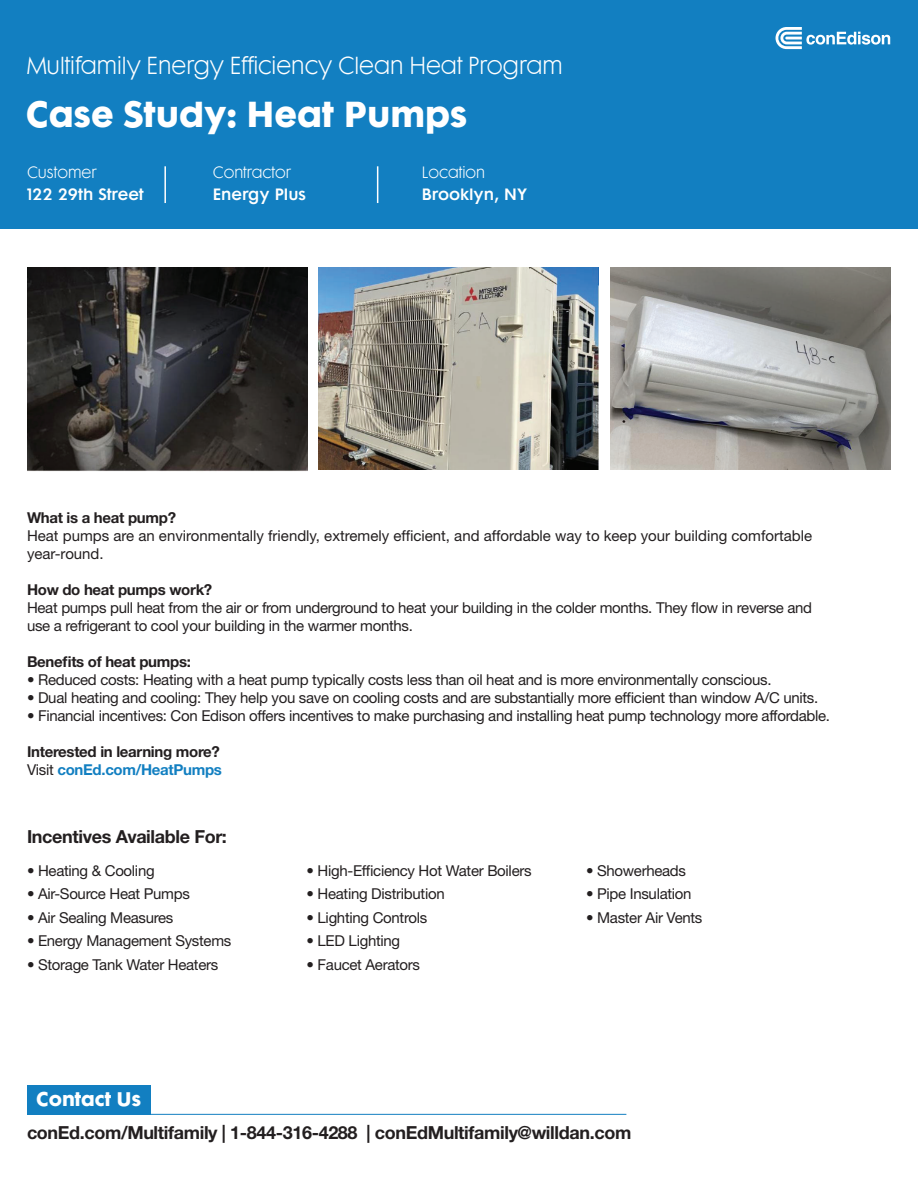
<style>
.page{position:relative;width:918px;height:1188px;background:#fff}
.page>*{position:absolute;margin:0;border:0;box-sizing:border-box;transform-origin:0 0}
.t1{font:700 33px "Futura Maxi Std";color:#fff}
.t2{font:300 22.5px "Futura Maxi Std";color:#fff}
.t3{font:700 18px "Helvetica Neue LT Std";letter-spacing:-.02em;color:#231f20}
.t4{font:700 18px "Futura Maxi Std";color:#fff}
.t5{font:15px/18px "Helvetica Neue LT Std";letter-spacing:-.02em;color:#231f20}
.t6{font:15px/18px "Helvetica Neue LT Std";color:#231f20}
.t7{font:700 15px/18px "Helvetica Neue LT Std";letter-spacing:-.02em;color:#231f20}
.t8{font:600 15px "Futura Maxi Std";color:#fff}
.t9{font:300 15px "Futura Maxi Std";color:#fff}
.s1{font-weight:400}
.s2{color:#127fc1}
</style>
<div class="page">
<img style="left:319px;top:267px;width:280px;height:203px">
<img style="left:611px;top:267px;width:279px;height:203px">
<img style="left:27px;top:267px;width:280px;height:205px">
<div style="left:27px;top:1085px;width:124px;height:30px;background:#127fc1"></div>
<hr style="left:27px;top:1114px;width:599px;height:1px;background:#127fc1">
<div style="left:0;top:0;width:918px;height:229px;background:#127fc1"></div>
<svg style="left:776px;top:27px;width:114px;height:22px"></svg>
<hr style="left:164px;top:166px;width:2px;height:37px;background:#fff">
<hr style="left:377px;top:166px;width:1px;height:37px;background:#fff">
<h2 class="t2" style="left:27px;top:52px;width:537px">Multifamily Energy Efficiency Clean Heat Program</h2>
<h1 class="t1" style="left:26px;top:91px;width:443px">Case Study: Heat Pumps</h1>
<p class="t9" style="left:27px;top:163px;width:71px">Customer</p>
<p class="t9" style="left:213px;top:163px;width:80px">Contractor</p>
<p class="t9" style="left:422px;top:163px;width:65px">Location</p>
<p class="t8" style="left:27px;top:184px;width:118px">122 29th Street</p>
<p class="t8" style="left:213px;top:184px;width:95px">Energy Plus</p>
<p class="t8" style="left:422px;top:184px;width:107px">Brooklyn, NY</p>
<p class="t7" style="left:27px;top:509px;width:151px">What is a heat pump?</p>
<p class="t6" style="left:27px;top:527px;width:787px">Heat pumps are an environmentally friendly, extremely efficient, and affordable way to keep your building comfortable year-round.</p>
<p class="t7" style="left:27px;top:581px;width:187px">How do heat pumps work?</p>
<p class="t5" style="left:27px;top:599px;width:787px">Heat pumps pull heat from the air or from underground to heat your building in the colder months. They flow in reverse and use a refrigerant to cool your building in the warmer months.</p>
<p class="t7" style="left:27px;top:653px;width:165px">Benefits of heat pumps:</p>
<p class="t5" style="left:27px;top:671px;width:746px">• Reduced costs: Heating with a heat pump typically costs less than oil heat and is more environmentally conscious.</p>
<p class="t5" style="left:27px;top:689px;width:793px">• Dual heating and cooling: They help you save on cooling costs and are substantially more efficient than window A/C units.</p>
<p class="t5" style="left:27px;top:707px;width:805px">• Financial incentives: Con Edison offers incentives to make purchasing and installing heat pump technology more affordable.</p>
<p class="t7" style="left:27px;top:743px;width:196px">Interested in learning more?<br><span class="s1">Visit</span> <span class="s2">conEd.com/HeatPumps</span></p>
<p class="t3" style="left:27px;top:825px;width:201px">Incentives Available For:</p>
<p class="t5" style="left:27px;top:862px;width:129px">• Heating &amp; Cooling</p>
<p class="t5" style="left:27px;top:885px;width:164px">• Air-Source Heat Pumps</p>
<p class="t5" style="left:27px;top:908px;width:148px">• Air Sealing Measures</p>
<p class="t5" style="left:27px;top:932px;width:206px">• Energy Management Systems</p>
<p class="t5" style="left:27px;top:955px;width:193px">• Storage Tank Water Heaters</p>
<p class="t4" style="left:36px;top:1086px;width:106px">Contact Us</p>
<p class="t5" style="left:307px;top:862px;width:227px">• High-Efficiency Hot Water Boilers</p>
<p class="t5" style="left:307px;top:885px;width:140px">• Heating Distribution</p>
<p class="t5" style="left:307px;top:908px;width:122px">• Lighting Controls</p>
<p class="t5" style="left:307px;top:932px;width:95px">• LED Lighting</p>
<p class="t5" style="left:307px;top:955px;width:115px">• Faucet Aerators</p>
<p class="t5" style="left:586px;top:862px;width:102px">• Showerheads</p>
<p class="t5" style="left:586px;top:885px;width:107px">• Pipe Insulation</p>
<p class="t5" style="left:586px;top:908px;width:118px">• Master Air Vents</p>
<p class="t3" style="left:27px;top:1122px;width:606px">conEd.com/Multifamily | 1-844-316-4288 | conEdMultifamily@willdan.com</p>
</div>
